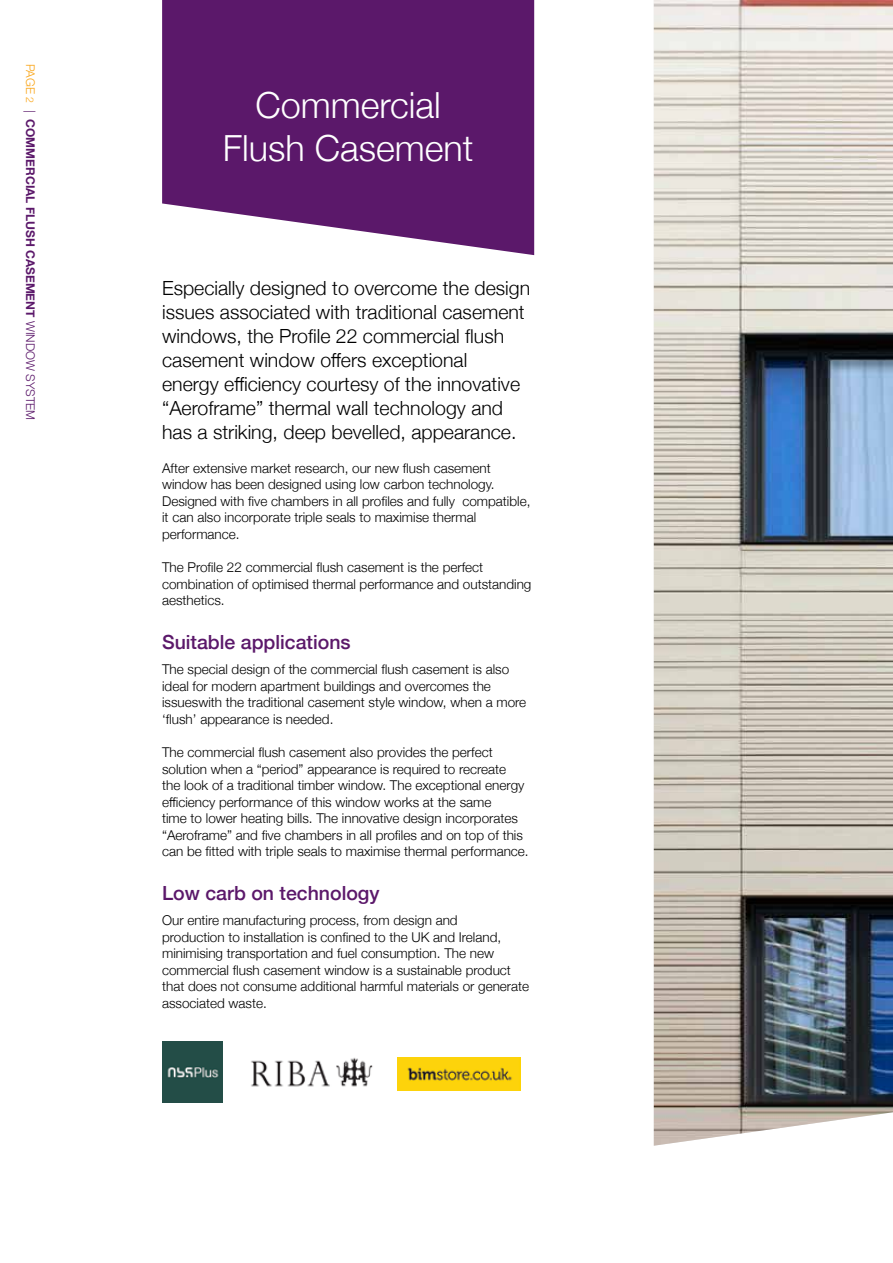
<style>
.page{position:relative;width:893px;height:1263px;background:#fff}
.page>*{position:absolute;margin:0;border:0;box-sizing:border-box;transform-origin:0 0}
.t1{font:300 36px/43.5px "Helvetica Neue";color:#fff;text-align:center}
.t2{font:300 19.5px/24px "Helvetica Neue";color:#000}
.t3{font:500 19.5px "Helvetica Neue";color:#5b186a}
.t4{font:300 13.5px/16.5px "Helvetica Neue";color:#000}
.t5{font:700 12px "Helvetica Neue";color:#5b186a}
.s1{font-weight:300;color:#faa61a}
.s2{font-weight:300;font-size:10.5px;color:#faa61a}
.s3{font-weight:300}
</style>
<div class="page">
<img style="left:654px;top:0;width:239px;height:1146px">
<img style="left:162px;top:1042px;width:61px;height:61px">
<img style="left:397px;top:1057px;width:123px;height:34px">
<img style="left:251px;top:1057px;width:122px;height:30px">
<svg style="left:162px;top:0;width:372px;height:255px;background:#6b2f79"></svg>
<p class="t5" style="left:40px;top:64px;width:357px;rotate:90deg"><span class="s1">page</span> <span class="s2">2</span> <span class="s3">|</span> COMMERCIAL FLUSH CASEMENT <span class="s3">window system</span></p>
<h1 class="t1" style="left:223px;top:81px;width:252px">Commercial<br>Flush Casement</h1>
<p class="t2" style="left:162px;top:275px;width:370px">Especially designed to overcome the design issues associated with traditional casement windows, the Profile 22 commercial flush casement window offers exceptional<br>energy efficiency courtesy of the innovative “Aeroframe” thermal wall technology and has a striking, deep bevelled, appearance.</p>
<p class="t4" style="left:162px;top:459px;width:370px">After extensive market research, our new flush casement window has been designed using low carbon technology.<br>Designed with five chambers in all profiles and fully compatible, it can also incorporate triple seals to maximise thermal performance.</p>
<p class="t4" style="left:162px;top:558px;width:371px">The Profile 22 commercial flush casement is the perfect combination of optimised thermal performance and outstanding aesthetics.</p>
<h2 class="t3" style="left:162px;top:627px;width:190px">Suitable applications</h2>
<p class="t4" style="left:162px;top:660px;width:366px">The special design of the commercial flush casement is also ideal for modern apartment buildings and overcomes the issueswith the traditional casement style window, when a more ‘flush’ appearance is needed.</p>
<p class="t4" style="left:162px;top:743px;width:368px">The commercial flush casement also provides the perfect solution when a “period” appearance is required to recreate<br>the look of a traditional timber window. The exceptional energy efficiency performance of this window works at the same<br>time to lower heating bills. The innovative design incorporates “Aeroframe” and five chambers in all profiles and on top of this can be fitted with triple seals to maximise thermal performance.</p>
<h2 class="t3" style="left:162px;top:878px;width:219px">Low carb on technology</h2>
<p class="t4" style="left:162px;top:911px;width:369px">Our entire manufacturing process, from design and<br>production to installation is confined to the UK and Ireland, minimising transportation and fuel consumption. The new commercial flush casement window is a sustainable product that does not consume additional harmful materials or generate associated waste.</p>
</div>
